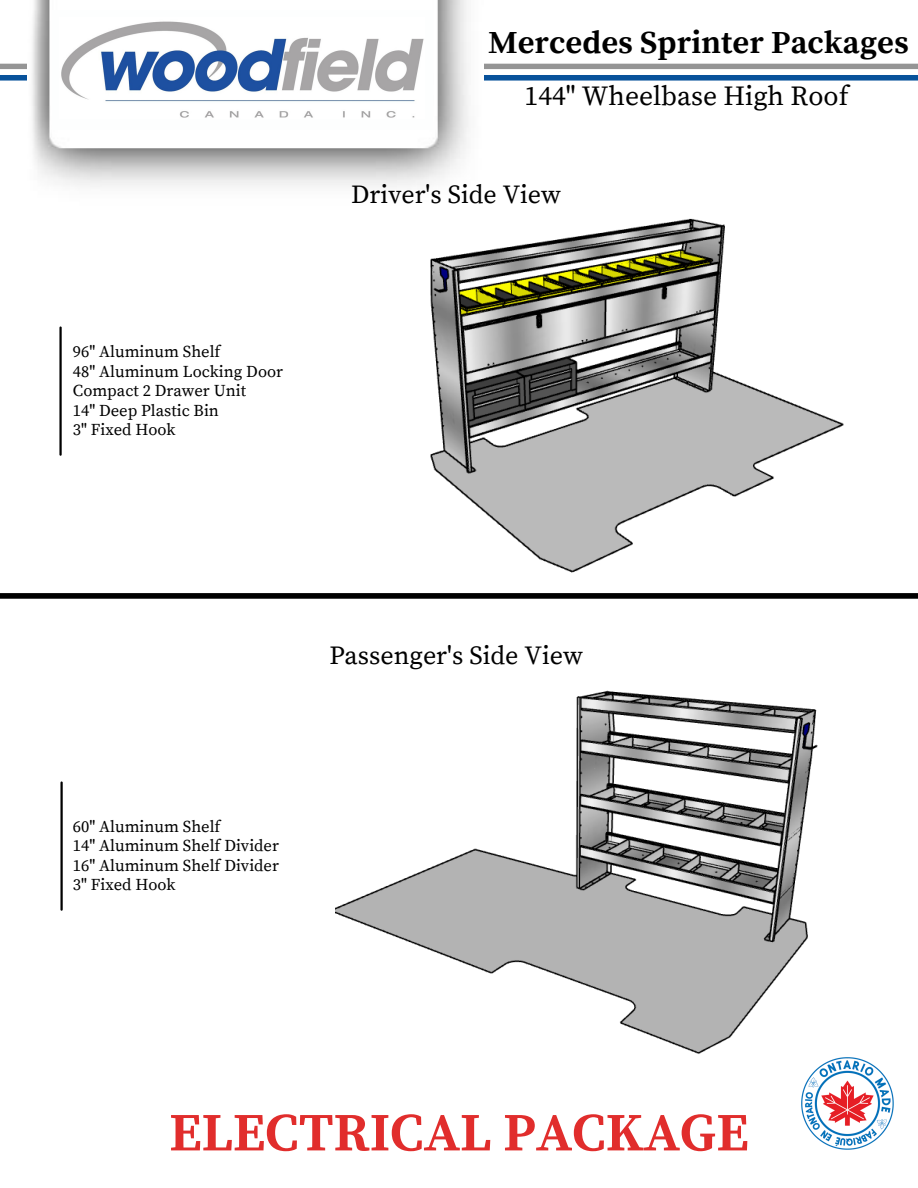
<style>
.page{position:relative;width:918px;height:1188px;background:#fff}
.page>*{position:absolute;margin:0;border:0;box-sizing:border-box;transform-origin:0 0}
.t1{font:700 54px "Source Serif Pro";color:#e12d2c}
.t2{font:700 31.95px "Source Serif Pro";color:#000}
.t3{font:27.45px "Source Serif Pro";color:#000}
.t4{font:25.95px "Source Serif Pro";color:#000}
.t5{font:16.5px "Source Serif Pro";color:#000}
</style>
<div class="page">
<div style="left:0;top:64px;width:918px;height:5px;background:#959595"></div>
<div style="left:0;top:75px;width:918px;height:6px;background:#08529b"></div>
<hr style="left:59px;top:328px;width:3px;height:127px;background:#000">
<hr style="left:60px;top:783px;width:3px;height:127px;background:#000">
<div style="left:0;top:593px;width:918px;height:6px;background:#000"></div>
<img style="left:336px;top:690px;width:481px;height:364px">
<img style="left:802px;top:1057px;width:92px;height:92px">
<img style="left:430px;top:218px;width:414px;height:355px">
<img style="left:27px;top:0;width:456px;height:187px">
<div style="left:52px;top:10px;width:380px;height:120px;background:#fdfefe"></div>
<img style="left:61px;top:21px;width:363px;height:97px">
<p class="t2" style="left:489px;top:24px;width:422px">Mercedes Sprinter Packages</p>
<p class="t3" style="left:525px;top:80px;width:325px">144" Wheelbase High Roof</p>
<p class="t5" style="left:73px;top:342px;width:149px">96" Aluminum Shelf</p>
<p class="t5" style="left:73px;top:362px;width:212px">48" Aluminum Locking Door</p>
<p class="t5" style="left:73px;top:381px;width:175px">Compact 2 Drawer Unit</p>
<p class="t5" style="left:73px;top:400px;width:148px">14" Deep Plastic Bin</p>
<p class="t5" style="left:73px;top:420px;width:104px">3" Fixed Hook</p>
<p class="t4" style="left:351px;top:179px;width:211px">Driver's Side View</p>
<p class="t4" style="left:329px;top:641px;width:255px">Passenger's Side View</p>
<p class="t5" style="left:73px;top:817px;width:149px">60" Aluminum Shelf</p>
<p class="t5" style="left:73px;top:836px;width:208px">14" Aluminum Shelf Divider</p>
<p class="t5" style="left:73px;top:855px;width:208px">16" Aluminum Shelf Divider</p>
<p class="t5" style="left:73px;top:875px;width:104px">3" Fixed Hook</p>
<p class="t1" style="left:169px;top:1101px;width:581px">ELECTRICAL PACKAGE</p>
</div>
